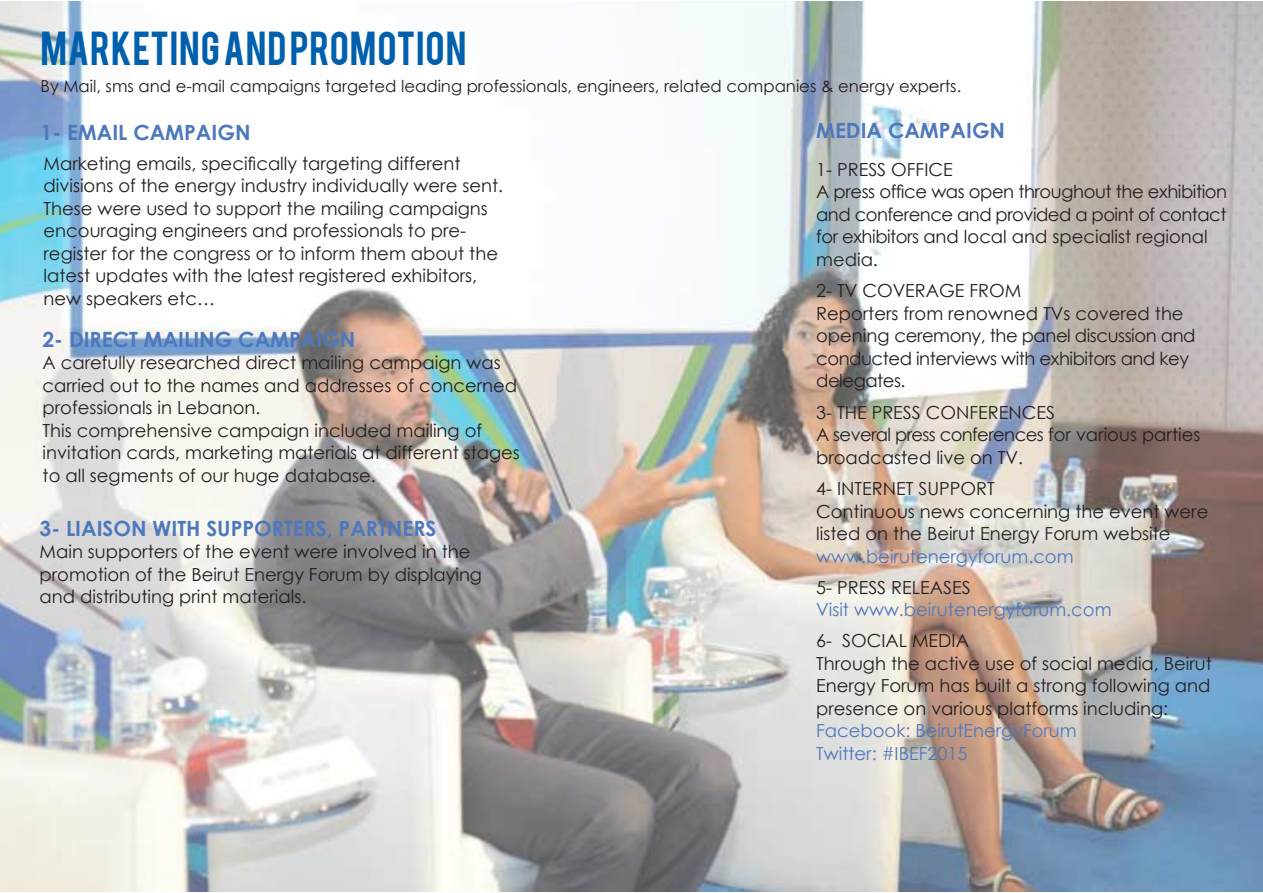
<style>
.page{position:relative;width:1263px;height:893px;background:#fff}
.page>*{position:absolute;margin:0;border:0;box-sizing:border-box;transform-origin:0 0}
.t1{font:37.5px "Bebas";letter-spacing:.02em;color:#0060ae}
.t2{font:700 21px "Century Gothic";color:#4e78bc}
.t3{font:18px/22.5px "Century Gothic";color:#231f20}
.t4{font:18px/22.5px "Century Gothic";letter-spacing:-.025em;color:#231f20}
.t5{font:18px/22.5px "Century Gothic";color:#4e78bc}
.t6{font:16.5px "Century Gothic";color:#231f20}
</style>
<div class="page">
<img style="left:0;top:2px;width:1263px;height:889px">
<h1 class="t1" style="left:41px;top:21px;width:427px">MARKETING AND PROMOTION</h1>
<p class="t6" style="left:41px;top:75px;width:922px">By Mail, sms and e-mail campaigns targeted leading professionals, engineers, related companies &amp; energy experts.</p>
<p class="t2" style="left:41px;top:117px;width:211px">1- EMAIL CAMPAIGN</p>
<p class="t3" style="left:44px;top:152px;width:461px">Marketing emails, specifically targeting different divisions of the energy industry individually were sent.<br>These were used to support the mailing campaigns encouraging engineers and professionals to pre&shy;register for the congress or to inform them about the latest updates with the latest registered exhibitors, new speakers etc…</p>
<p class="t2" style="left:43px;top:323px;width:314px">2- DIRECT MAILING CAMPAIGN</p>
<p class="t3" style="left:43px;top:351px;width:479px">A carefully researched direct mailing campaign was carried out to the names and addresses of concerned professionals in Lebanon.<br>This comprehensive campaign included mailing of invitation cards, marketing materials at different stages to all segments of our huge database.</p>
<p class="t2" style="left:40px;top:512px;width:398px">3- LIAISON WITH SUPPORTERS, PARTNERS</p>
<p class="t3" style="left:40px;top:540px;width:444px">Main supporters of the event were involved in the promotion of the Beirut Energy Forum by displaying and distributing print materials.</p>
<p class="t2" style="left:816px;top:114px;width:191px">MEDIA CAMPAIGN</p>
<p class="t4" style="left:816px;top:158px;width:413px">1- PRESS OFFICE<br>A press office was open throughout the exhibition and conference and provided a point of contact for exhibitors and local and specialist regional media.</p>
<p class="t4" style="left:816px;top:279px;width:381px">2- TV COVERAGE FROM<br>Reporters from renowned TVs covered the opening ceremony, the panel discussion and conducted interviews with exhibitors and key delegates.</p>
<p class="t3" style="left:816px;top:401px;width:386px">3- THE PRESS CONFERENCES<br>A several press conferences for various parties broadcasted live on TV.</p>
<p class="t3" style="left:816px;top:477px;width:394px">4- INTERNET SUPPORT<br>Continuous news concerning the event were listed on the Beirut Energy Forum website</p>
<p class="t5" style="left:816px;top:545px;width:259px">www.beirutenergyforum.com</p>
<p class="t3" style="left:816px;top:576px;width:156px">5- PRESS RELEASES</p>
<p class="t5" style="left:816px;top:598px;width:297px">Visit www.beirutenergyforum.com</p>
<p class="t3" style="left:816px;top:629px;width:397px">6- SOCIAL MEDIA<br>Through the active use of social media, Beirut Energy Forum has built a strong following and presence on various platforms including:</p>
<p class="t5" style="left:816px;top:719px;width:262px">Facebook: BeirutEnergyForum<br>Twitter: #IBEF2015</p>
</div>
